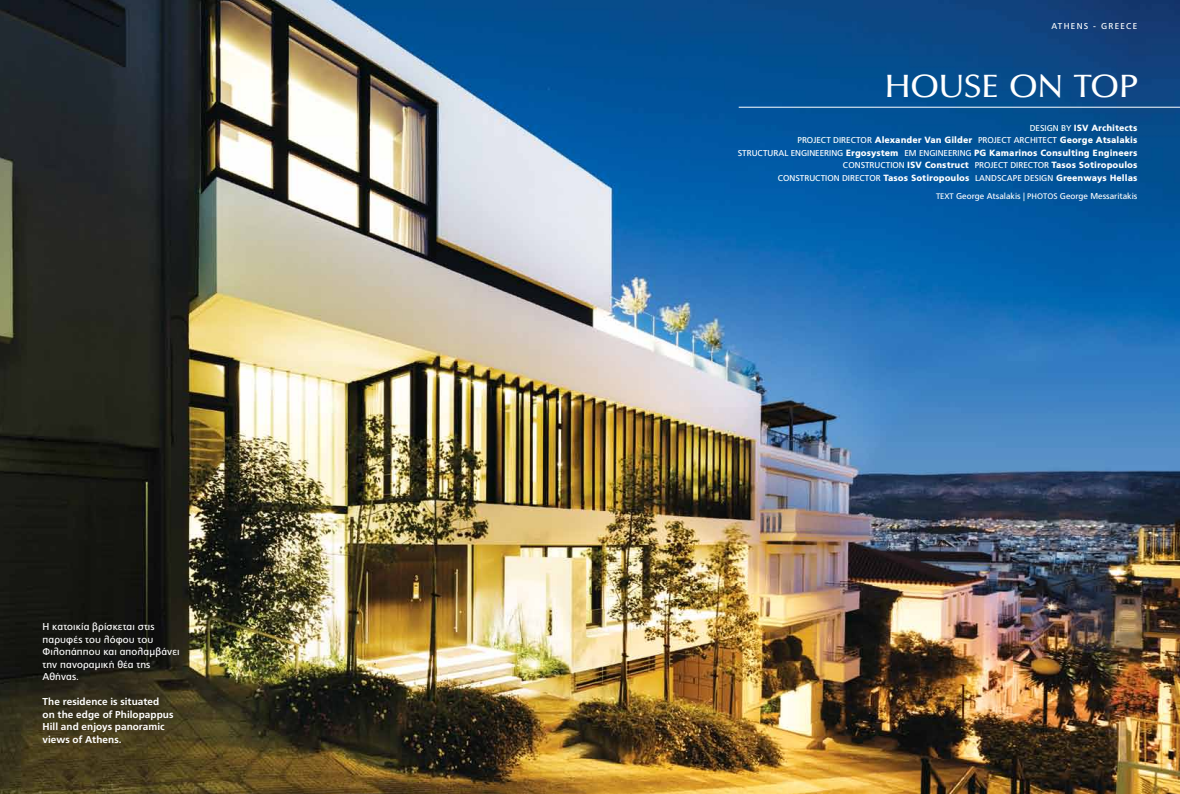
<style>
.page{position:relative;width:1180px;height:794px;background:#fff}
.page>*{position:absolute;margin:0;border:0;box-sizing:border-box;transform-origin:0 0}
.t1{font:33px "UB Optima";letter-spacing:.005em;color:#fff;scale:1.05 1}
.t2{font:10px/12.5px "PF Catalog";letter-spacing:.01em;color:#fff}
.t3{font:700 10px/12.5px "PF Catalog";letter-spacing:.005em;color:#fff}
.t4{font:900 9px/12.5px "PF Catalog";color:#fff;text-align:right}
.t5{font:8.5px/18.2px "PF Catalog";color:#fff;text-align:right}
.s1{font-weight:400;font-size:8.5px}
.s2{font-weight:900;font-size:9px}
.s3{font-size:8px}
</style>
<div class="page">
<img style="left:0;top:0;width:1179px;height:794px">
<hr style="left:738px;top:107px;width:441px;height:1px;background:#fff">
<p class="t2" style="left:43px;top:621px;width:138px">Η ΚΑΤΟΙΚΊΑ ΒΡΊΣΚΕΤΑΙ ΣΤΙΣ<br>ΠΑΡΥΦΈΣ ΤΟΥ ΛΌΦΟΥ ΤΟΥ<br>ΦΙΛΟΠΆΠΠΟΥ ΚΑΙ ΑΠΟΛΑΜΒΆΝΕΙ<br>ΤΗΝ ΠΑΝΟΡΑΜΙΚΉ ΘΈΑ ΤΗΣ<br>ΑΘΉΝΑΣ.</p>
<p class="t3" style="left:43px;top:696px;width:132px">The residence is situated on the edge of Philopappus<br>Hill and enjoys panoramic views of Athens.</p>
<p class="t5" style="left:1051px;top:17px;width:14px">ATHENS</p>
<p class="t5" style="left:1093px;top:17px;width:15px">- GREECE</p>
<h1 class="t1" style="left:884px;top:67px;width:242px">HOUSE ON TOP</h1>
<p class="t4" style="left:737px;top:121px;width:401px"><span class="s1">DESIGN BY</span> ISV Architects<br><span class="s1">PROJECT DIRECTOR</span> Alexander Van Gilder <span class="s1">PROJECT ARCHITECT</span> George Atsalakis<br><span class="s1">STRUCTURAL ENGINEERING</span> Ergosystem <span class="s1">EM ENGINEERING</span> PG Kamarinos Consulting Engineers <span class="s1">CONSTRUCTION</span> ISV Construct <span class="s1">PROJECT DIRECTOR</span> Tasos Sotiropoulos</p>
<p class="t5" style="left:777px;top:169px;width:361px">CONSTRUCTION DIRECTOR <span class="s2">Tasos Sotiropoulos</span> LANDSCAPE DESIGN <span class="s2">Greenways Hellas<br></span><span class="s3">TEXT</span> GEORGE ATSALAKIS | <span class="s3">PHOTOS</span> GEORGE MESSARITAKIS</p>
</div>
